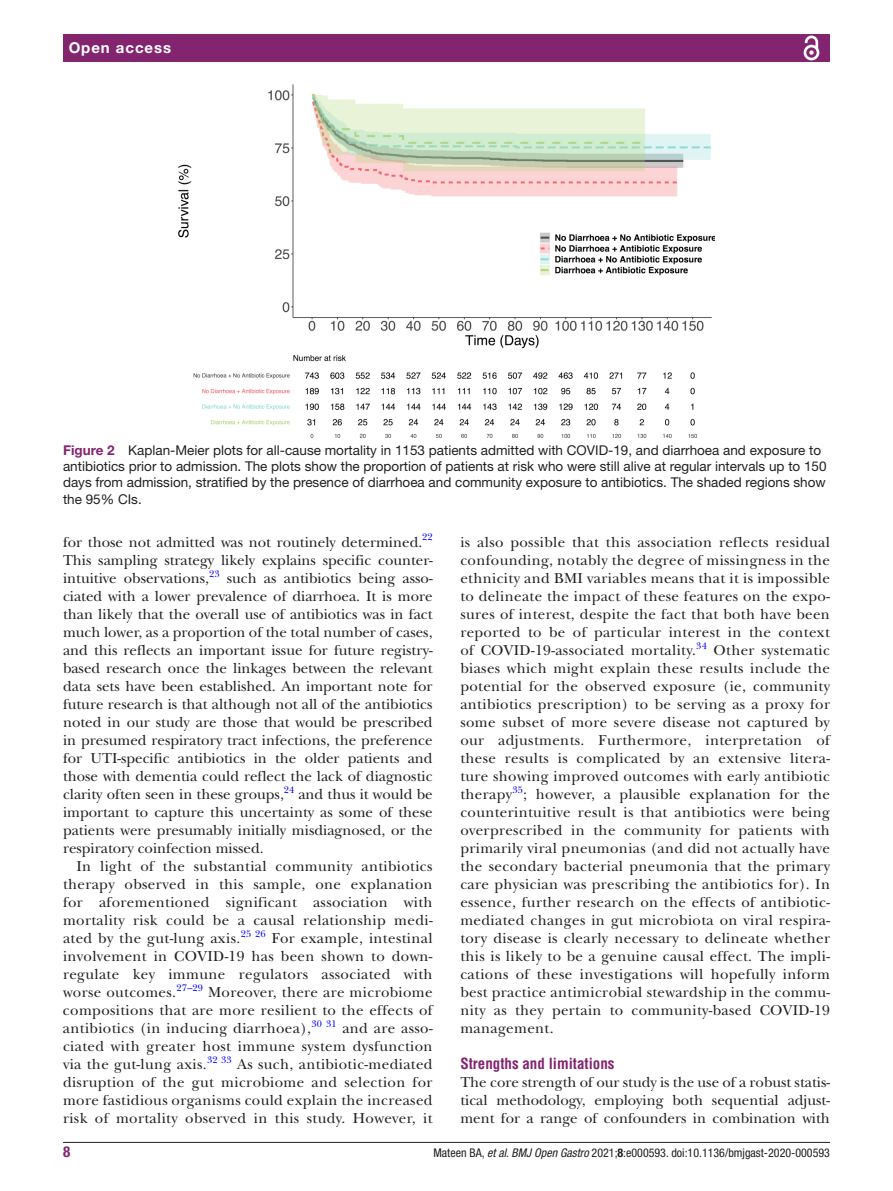
<style>
.page{position:relative;width:893px;height:1191px;background:#fff}
.page>*{position:absolute;margin:0;border:0;box-sizing:border-box;transform-origin:0 0}
.t1{font:15px/18px "New Baskerville";letter-spacing:.025em;color:#231f20;text-align:justify}
.t2{font:15px/18px "New Baskerville";color:#231f20}
.t3{font:700 condensed 15px "Helvetica LT Std";color:#83246f}
.t4{font:700 15px "Helvetica Neue LT Std";letter-spacing:.065em;color:#fff}
.t5{font:700 condensed 15px "Helvetica Neue LT Std";color:#83246f}
.t6{font:13.5px/16.2px "Helvetica Neue LT Std";color:#231f20}
.t7{font:condensed 12px "Helvetica Neue LT Std";color:#231f20}
.t8{font:9.9px "New Baskerville";letter-spacing:.025em;color:#00f}
.s1{font-weight:700;color:#83246f}
.s2{font-style:italic}
.s3{font-weight:700}
</style>
<div class="page">
<hr style="left:63px;top:1142px;width:767px;height:1px;background:#231f20">
<div style="left:63px;top:34px;width:767px;height:28px;background:#83246f"></div>
<svg style="left:803px;top:35px;width:17px;height:26px"></svg>
<img style="left:178px;top:84px;width:537px;height:353px">
<p class="t4" style="left:69px;top:39px;width:104px">Open access</p>
<p class="t6" style="left:63px;top:442px;width:765px"><span class="s1">Figure 2</span> Kaplan-Meier plots for all-cause mortality in 1153 patients admitted with COVID-19, and diarrhoea and exposure to antibiotics prior to admission. The plots show the proportion of patients at risk who were still alive at regular intervals up to 150 days from admission, stratified by the presence of diarrhoea and community exposure to antibiotics. The shaded regions show the 95% CIs.</p>
<p class="t2" style="left:63px;top:533px;width:361px">for those not admitted was not routinely determined.</p>
<p class="t8" style="left:422px;top:531px;width:12px">22</p>
<p class="t2" style="left:63px;top:551px;width:371px">This sampling strategy likely explains specific counter&shy;intuitive observations,</p>
<p class="t8" style="left:209px;top:567px;width:12px">23</p>
<p class="t1" style="left:63px;top:569px;width:371px;text-indent:164px">such as antibiotics being asso&shy;ciated with a lower prevalence of diarrhoea. It is more than likely that the overall use of antibiotics was in fact much lower, as a proportion of the total number of cases, and this reflects an important issue for future registry&shy;based research once the linkages between the relevant data sets have been established. An important note for future research is that although not all of the antibiotics noted in our study are those that would be prescribed in presumed respiratory tract infections, the preference for UTI-specific antibiotics in the older patients and those with dementia could reflect the lack of diagnostic clarity often seen in these groups,<sup>24</sup> and thus it would be important to capture this uncertainty as some of these patients were presumably initially misdiagnosed, or the respiratory coinfection missed.</p>
<p class="t1" style="left:63px;top:857px;width:371px;text-indent:14px">In light of the substantial community antibiotics therapy observed in this sample, one explanation for aforementioned significant association with mortality risk could be a causal relationship medi&shy;ated by the gut-lung axis.<sup>25</sup> <sup>26</sup> For example, intestinal involvement in COVID-19 has been shown to down&shy;regulate key immune regulators associated with worse outcomes.</p>
<p class="t8" style="left:176px;top:981px;width:28px">27–29</p>
<p class="t1" style="left:63px;top:983px;width:371px;text-indent:145px">Moreover, there are microbiome compositions that are more resilient to the effects of antibiotics (in inducing diarrhoea),</p>
<p class="t8" style="left:312px;top:1017px;width:27px">30 31</p>
<p class="t1" style="left:63px;top:1019px;width:371px;text-indent:279px">and are asso&shy;ciated with greater host immune system dysfunction via the gut-lung axis.</p>
<p class="t8" style="left:207px;top:1053px;width:26px">32 33</p>
<p class="t1" style="left:63px;top:1055px;width:371px;text-indent:174px">As such, antibiotic-mediated disruption of the gut microbiome and selection for more fastidious organisms could explain the increased risk of mortality observed in this study. However, it</p>
<p class="t1" style="left:460px;top:533px;width:371px">is also possible that this association reflects residual confounding, notably the degree of missingness in the ethnicity and BMI variables means that it is impossible to delineate the impact of these features on the expo&shy;sures of interest, despite the fact that both have been reported to be of particular interest in the context of COVID-19-associated mortality.</p>
<p class="t8" style="left:696px;top:639px;width:12px">34</p>
<p class="t1" style="left:460px;top:641px;width:371px;text-indent:253px">Other systematic biases which might explain these results include the potential for the observed exposure (ie, community antibiotics prescription) to be serving as a proxy for some subset of more severe disease not captured by our adjustments. Furthermore, interpretation of these results is complicated by an extensive litera&shy;ture showing improved outcomes with early antibiotic therapy</p>
<p class="t8" style="left:512px;top:783px;width:12px">35</p>
<p class="t1" style="left:460px;top:785px;width:371px;text-indent:63px">; however, a plausible explanation for the counterintuitive result is that antibiotics were being overprescribed in the community for patients with primarily viral pneumonias (and did not actually have the secondary bacterial pneumonia that the primary care physician was prescribing the antibiotics for). In essence, further research on the effects of antibiotic&shy;mediated changes in gut microbiota on viral respira&shy;tory disease is clearly necessary to delineate whether this is likely to be a genuine causal effect. The impli&shy;cations of these investigations will hopefully inform best practice antimicrobial stewardship in the commu&shy;nity as they pertain to community-based COVID-19 management.</p>
<p class="t3" style="left:460px;top:1054px;width:156px">Strengths and limitations</p>
<p class="t1" style="left:460px;top:1073px;width:371px">The core strength of our study is the use of a robust statis&shy;tical methodology, employing both sequential adjust&shy;ment for a range of confounders in combination with</p>
<p class="t5" style="left:63px;top:1142px;width:9px">8</p>
<p class="t7" style="left:433px;top:1145px;width:398px">Mateen BA, <span class="s2">et al</span>. <span class="s2">BMJ Open Gastro</span> 2021;<span class="s3">8</span>:e000593. doi:10.1136/bmjgast-2020-000593</p>
</div>
